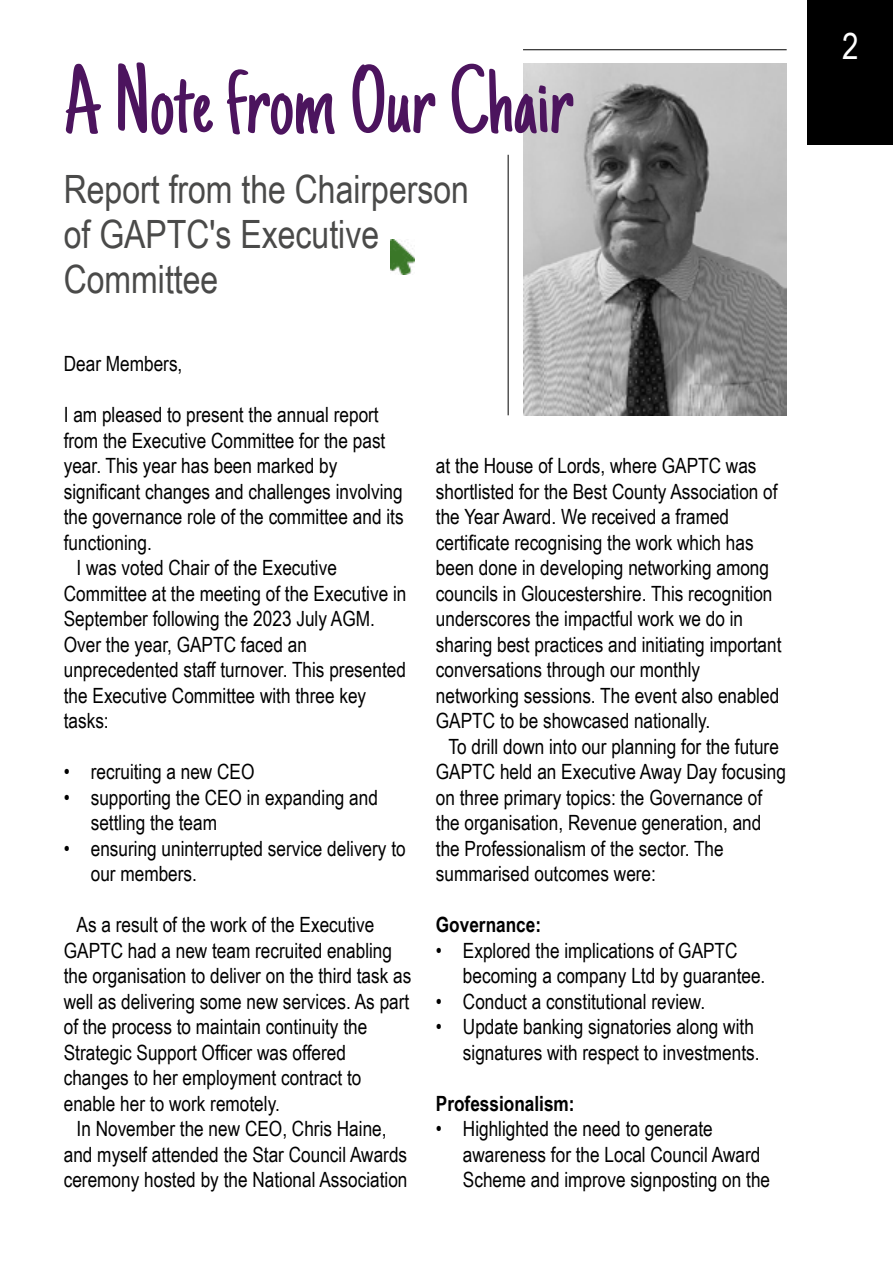
<style>
.page{position:relative;width:893px;height:1263px;background:#fff}
.page>*{position:absolute;margin:0;border:0;box-sizing:border-box;transform-origin:0 0}
.t1{font:97.5px "Just Another Hand";color:#4c145e}
.t2{font:39px/45px "Arial Narrow";color:#4a4a49}
.t3{font:36px "Arial Narrow";color:#fff}
.t4{font:21px/25.5px "Arial Narrow";color:#000}
.t5{font:700 21px "Arial Narrow";color:#000}
</style>
<div class="page">
<div style="left:808px;top:0;width:85px;height:145px;background:#000"></div>
<img style="left:523px;top:64px;width:264px;height:351px">
<hr style="left:523px;top:49px;width:264px;height:1px;background:#000">
<hr style="left:508px;top:155px;width:1px;height:260px;background:#000">
<img style="left:391px;top:240px;width:24px;height:35px">
<h1 class="t1" style="left:64px;top:45px;width:511px">A Note from Our Chair</h1>
<h2 class="t2" style="left:64px;top:165px;width:407px">Report from the Chairperson of GAPTC's Executive<br>Committee</h2>
<p class="t4" style="left:64px;top:350px;width:120px">Dear Members,</p>
<p class="t4" style="left:64px;top:401px;width:316px">I am pleased to present the annual report</p>
<p class="t4" style="left:64px;top:427px;width:323px">from the Executive Committee for the past</p>
<p class="t4" style="left:64px;top:452px;width:275px">year. This year has been marked by</p>
<p class="t4" style="left:64px;top:478px;width:340px">significant changes and challenges involving</p>
<p class="t4" style="left:64px;top:503px;width:341px">the governance role of the committee and its</p>
<p class="t4" style="left:64px;top:529px;width:90px">functioning.</p>
<p class="t4" style="left:77px;top:554px;width:262px">I was voted Chair of the Executive</p>
<p class="t4" style="left:64px;top:580px;width:344px">Committee at the meeting of the Executive in</p>
<p class="t4" style="left:64px;top:605px;width:313px">September following the 2023 July AGM.</p>
<p class="t4" style="left:64px;top:631px;width:245px">Over the year, GAPTC faced an</p>
<p class="t4" style="left:64px;top:656px;width:344px">unprecedented staff turnover. This presented</p>
<p class="t4" style="left:64px;top:682px;width:304px">the Executive Committee with three key</p>
<p class="t4" style="left:64px;top:707px;width:46px">tasks:</p>
<p class="t4" style="left:64px;top:758px;width:192px">• recruiting a new CEO</p>
<p class="t4" style="left:91px;top:784px;width:289px;text-indent:-27px">• supporting the CEO in expanding and settling the team</p>
<p class="t4" style="left:91px;top:835px;width:316px;text-indent:-27px">• ensuring uninterrupted service delivery to our members.</p>
<p class="t4" style="left:64px;top:911px;width:349px;text-indent:13px">As a result of the work of the Executive GAPTC had a new team recruited enabling the organisation to deliver on the third task as well as delivering some new services. As part of the process to maintain continuity the Strategic Support Officer was offered changes to her employment contract to enable her to work remotely.</p>
<p class="t4" style="left:64px;top:1115px;width:345px;text-align:center">In November the new CEO, Chris Haine, and myself attended the Star Council Awards ceremony hosted by the National Association</p>
<p class="t4" style="left:436px;top:452px;width:347px">at the House of Lords, where GAPTC was shortlisted for the Best County Association of the Year Award. We received a framed certificate recognising the work which has been done in developing networking among councils in Gloucestershire. This recognition underscores the impactful work we do in sharing best practices and initiating important conversations through our monthly networking sessions. The event also enabled GAPTC to be showcased nationally.</p>
<p class="t4" style="left:436px;top:733px;width:352px;text-indent:13px">To drill down into our planning for the future GAPTC held an Executive Away Day focusing on three primary topics: the Governance of the organisation, Revenue generation, and the Professionalism of the sector. The summarised outcomes were:</p>
<p class="t5" style="left:436px;top:909px;width:107px">Governance:</p>
<p class="t4" style="left:463px;top:937px;width:304px;text-indent:-27px">• Explored the implications of GAPTC becoming a company Ltd by guarantee.</p>
<p class="t4" style="left:436px;top:988px;width:271px">• Conduct a constitutional review.</p>
<p class="t4" style="left:436px;top:1013px;width:325px;text-align:right">• Update banking signatories along with signatures with respect to investments.</p>
<p class="t5" style="left:436px;top:1087px;width:140px">Professionalism:</p>
<p class="t4" style="left:463px;top:1115px;width:309px;text-indent:-27px">• Highlighted the need to generate awareness for the Local Council Award<br>Scheme and improve signposting on the</p>
<h3 class="t3" style="left:842px;top:20px;width:18px">2</h3>
</div>
